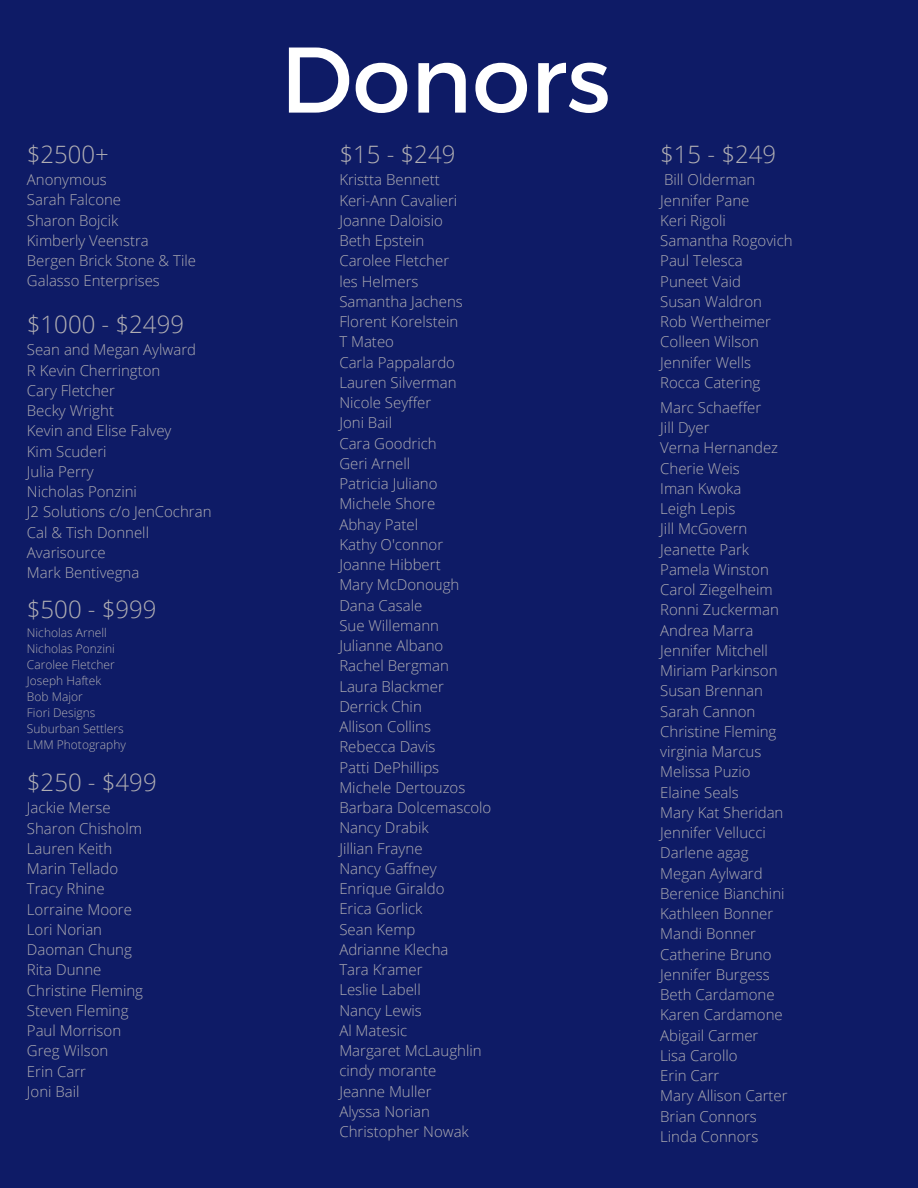
<style>
.page{position:relative;width:918px;height:1188px;background:#0e1b66}
.page>*{position:absolute;margin:0;border:0;box-sizing:border-box;transform-origin:0 0}
.t1{font:93px "Montserrat";color:#fff}
.t2{font:300 24px "Open Sans";color:#b0aeb3}
.t3{font:300 23.85px "Open Sans";color:#b0aeb3}
.t4{font:300 15px "Open Sans";color:#b0aeb3}
.t5{font:300 12px "Open Sans";color:#b0aeb3}
</style>
<div class="page">
<p class="t3" style="left:27px;top:137px;width:83px">$2500+</p>
<p class="t4" style="left:27px;top:169px;width:81px">Anonymous</p>
<p class="t4" style="left:27px;top:189px;width:96px">Sarah Falcone</p>
<p class="t4" style="left:27px;top:210px;width:93px">Sharon Bojcik</p>
<p class="t4" style="left:27px;top:230px;width:123px">Kimberly Veenstra</p>
<p class="t4" style="left:27px;top:250px;width:171px">Bergen Brick Stone &amp; Tile</p>
<p class="t4" style="left:27px;top:270px;width:134px">Galasso Enterprises</p>
<p class="t2" style="left:27px;top:307px;width:159px">$1000 - $2499</p>
<p class="t4" style="left:27px;top:339px;width:171px">Sean and Megan Aylward</p>
<p class="t4" style="left:27px;top:360px;width:135px">R Kevin Cherrington</p>
<p class="t4" style="left:27px;top:380px;width:90px">Cary Fletcher</p>
<p class="t4" style="left:27px;top:400px;width:89px">Becky Wright</p>
<p class="t4" style="left:27px;top:420px;width:146px">Kevin and Elise Falvey</p>
<p class="t4" style="left:27px;top:441px;width:81px">Kim Scuderi</p>
<p class="t4" style="left:27px;top:461px;width:68px">Julia Perry</p>
<p class="t4" style="left:27px;top:481px;width:112px">Nicholas Ponzini</p>
<p class="t4" style="left:27px;top:501px;width:186px">J2 Solutions c/o JenCochran</p>
<p class="t4" style="left:27px;top:522px;width:124px">Cal &amp; Tish Donnell</p>
<p class="t4" style="left:27px;top:542px;width:80px">Avarisource</p>
<p class="t4" style="left:27px;top:562px;width:114px">Mark Bentivegna</p>
<p class="t2" style="left:27px;top:592px;width:131px">$500 - $999</p>
<p class="t5" style="left:27px;top:624px;width:81px">Nicholas Arnell</p>
<p class="t5" style="left:27px;top:640px;width:90px">Nicholas Ponzini</p>
<p class="t5" style="left:27px;top:656px;width:89px">Carolee Fletcher</p>
<p class="t5" style="left:27px;top:672px;width:76px">Joseph Haftek</p>
<p class="t5" style="left:27px;top:688px;width:57px">Bob Major</p>
<p class="t5" style="left:27px;top:704px;width:70px">Fiori Designs</p>
<p class="t5" style="left:27px;top:720px;width:98px">Suburban Settlers</p>
<p class="t5" style="left:27px;top:736px;width:101px">LMM Photography</p>
<p class="t2" style="left:27px;top:765px;width:131px">$250 - $499</p>
<p class="t4" style="left:27px;top:797px;width:85px">Jackie Merse</p>
<p class="t4" style="left:27px;top:818px;width:117px">Sharon Chisholm</p>
<p class="t4" style="left:27px;top:838px;width:87px">Lauren Keith</p>
<p class="t4" style="left:27px;top:858px;width:93px">Marin Tellado</p>
<p class="t4" style="left:27px;top:878px;width:79px">Tracy Rhine</p>
<p class="t4" style="left:27px;top:899px;width:107px">Lorraine Moore</p>
<p class="t4" style="left:27px;top:919px;width:77px">Lori Norian</p>
<p class="t4" style="left:27px;top:939px;width:106px">Daoman Chung</p>
<p class="t4" style="left:27px;top:959px;width:76px">Rita Dunne</p>
<p class="t4" style="left:27px;top:980px;width:118px">Christine Fleming</p>
<p class="t4" style="left:27px;top:1000px;width:103px">Steven Fleming</p>
<p class="t4" style="left:27px;top:1020px;width:96px">Paul Morrison</p>
<p class="t4" style="left:27px;top:1040px;width:83px">Greg Wilson</p>
<p class="t4" style="left:27px;top:1061px;width:61px">Erin Carr</p>
<p class="t4" style="left:27px;top:1081px;width:54px">Joni Bail</p>
<p class="t1" style="left:280px;top:19px;width:332px">Donors</p>
<p class="t2" style="left:339px;top:137px;width:118px">$15 - $249</p>
<p class="t4" style="left:339px;top:169px;width:102px">Kristta Bennett</p>
<p class="t4" style="left:339px;top:190px;width:119px">Keri-Ann Cavalieri</p>
<p class="t4" style="left:339px;top:210px;width:105px">Joanne Daloisio</p>
<p class="t4" style="left:339px;top:230px;width:87px">Beth Epstein</p>
<p class="t4" style="left:339px;top:250px;width:111px">Carolee Fletcher</p>
<p class="t4" style="left:339px;top:271px;width:81px">les Helmers</p>
<p class="t4" style="left:339px;top:291px;width:125px">Samantha Jachens</p>
<p class="t4" style="left:339px;top:311px;width:120px">Florent Korelstein</p>
<p class="t4" style="left:339px;top:331px;width:56px">T Mateo</p>
<p class="t4" style="left:339px;top:352px;width:117px">Carla Pappalardo</p>
<p class="t4" style="left:339px;top:372px;width:119px">Lauren Silverman</p>
<p class="t4" style="left:339px;top:392px;width:93px">Nicole Seyffer</p>
<p class="t4" style="left:339px;top:412px;width:54px">Joni Bail</p>
<p class="t4" style="left:339px;top:433px;width:99px">Cara Goodrich</p>
<p class="t4" style="left:339px;top:453px;width:72px">Geri Arnell</p>
<p class="t4" style="left:339px;top:473px;width:100px">Patricia Juliano</p>
<p class="t4" style="left:339px;top:493px;width:97px">Michele Shore</p>
<p class="t4" style="left:339px;top:514px;width:80px">Abhay Patel</p>
<p class="t4" style="left:339px;top:534px;width:105px">Kathy O'connor</p>
<p class="t4" style="left:339px;top:554px;width:103px">Joanne Hibbert</p>
<p class="t4" style="left:339px;top:574px;width:122px">Mary McDonough</p>
<p class="t4" style="left:339px;top:595px;width:85px">Dana Casale</p>
<p class="t4" style="left:339px;top:615px;width:101px">Sue Willemann</p>
<p class="t4" style="left:339px;top:635px;width:105px">Julianne Albano</p>
<p class="t4" style="left:339px;top:655px;width:111px">Rachel Bergman</p>
<p class="t4" style="left:339px;top:676px;width:106px">Laura Blackmer</p>
<p class="t4" style="left:339px;top:696px;width:84px">Derrick Chin</p>
<p class="t4" style="left:339px;top:716px;width:93px">Allison Collins</p>
<p class="t4" style="left:339px;top:736px;width:98px">Rebecca Davis</p>
<p class="t4" style="left:339px;top:757px;width:101px">Patti DePhillips</p>
<p class="t4" style="left:339px;top:777px;width:128px">Michele Dertouzos</p>
<p class="t4" style="left:339px;top:797px;width:154px">Barbara Dolcemascolo</p>
<p class="t4" style="left:339px;top:817px;width:91px">Nancy Drabik</p>
<p class="t4" style="left:339px;top:838px;width:85px">Jillian Frayne</p>
<p class="t4" style="left:339px;top:858px;width:99px">Nancy Gaffney</p>
<p class="t4" style="left:339px;top:878px;width:107px">Enrique Giraldo</p>
<p class="t4" style="left:339px;top:898px;width:85px">Erica Gorlick</p>
<p class="t4" style="left:339px;top:919px;width:78px">Sean Kemp</p>
<p class="t4" style="left:339px;top:939px;width:111px">Adrianne Klecha</p>
<p class="t4" style="left:339px;top:959px;width:85px">Tara Kramer</p>
<p class="t4" style="left:339px;top:979px;width:83px">Leslie Labell</p>
<p class="t4" style="left:339px;top:1000px;width:84px">Nancy Lewis</p>
<p class="t4" style="left:339px;top:1020px;width:69px">Al Matesic</p>
<p class="t4" style="left:339px;top:1040px;width:144px">Margaret McLaughlin</p>
<p class="t4" style="left:339px;top:1060px;width:98px">cindy morante</p>
<p class="t4" style="left:339px;top:1081px;width:94px">Jeanne Muller</p>
<p class="t4" style="left:339px;top:1101px;width:92px">Alyssa Norian</p>
<p class="t4" style="left:339px;top:1121px;width:131px">Christopher Nowak</p>
<p class="t2" style="left:660px;top:137px;width:118px">$15 - $249</p>
<p class="t4" style="left:664px;top:169px;width:93px">Bill Olderman</p>
<p class="t4" style="left:660px;top:190px;width:91px">Jennifer Pane</p>
<p class="t4" style="left:660px;top:210px;width:67px">Keri Rigoli</p>
<p class="t4" style="left:660px;top:230px;width:134px">Samantha Rogovich</p>
<p class="t4" style="left:660px;top:250px;width:84px">Paul Telesca</p>
<p class="t4" style="left:660px;top:271px;width:82px">Puneet Vaid</p>
<p class="t4" style="left:660px;top:291px;width:103px">Susan Waldron</p>
<p class="t4" style="left:660px;top:311px;width:112px">Rob Wertheimer</p>
<p class="t4" style="left:660px;top:331px;width:100px">Colleen Wilson</p>
<p class="t4" style="left:660px;top:352px;width:92px">Jennifer Wells</p>
<p class="t4" style="left:660px;top:372px;width:102px">Rocca Catering</p>
<p class="t4" style="left:660px;top:397px;width:103px">Marc Schaeffer</p>
<p class="t4" style="left:660px;top:417px;width:51px">Jill Dyer</p>
<p class="t4" style="left:660px;top:437px;width:119px">Verna Hernandez</p>
<p class="t4" style="left:660px;top:457px;width:81px">Cherie Weis</p>
<p class="t4" style="left:660px;top:478px;width:83px">Iman Kwoka</p>
<p class="t4" style="left:660px;top:498px;width:77px">Leigh Lepis</p>
<p class="t4" style="left:660px;top:518px;width:89px">Jill McGovern</p>
<p class="t4" style="left:660px;top:538px;width:90px">Jeanette Park</p>
<p class="t4" style="left:660px;top:559px;width:110px">Pamela Winston</p>
<p class="t4" style="left:660px;top:579px;width:114px">Carol Ziegelheim</p>
<p class="t4" style="left:660px;top:599px;width:120px">Ronni Zuckerman</p>
<p class="t4" style="left:660px;top:619px;width:95px">Andrea Marra</p>
<p class="t4" style="left:660px;top:640px;width:109px">Jennifer Mitchell</p>
<p class="t4" style="left:660px;top:660px;width:119px">Miriam Parkinson</p>
<p class="t4" style="left:660px;top:680px;width:104px">Susan Brennan</p>
<p class="t4" style="left:660px;top:700px;width:97px">Sarah Cannon</p>
<p class="t4" style="left:660px;top:721px;width:118px">Christine Fleming</p>
<p class="t4" style="left:660px;top:741px;width:103px">virginia Marcus</p>
<p class="t4" style="left:660px;top:761px;width:92px">Melissa Puzio</p>
<p class="t4" style="left:660px;top:781px;width:80px">Elaine Seals</p>
<p class="t4" style="left:660px;top:802px;width:125px">Mary Kat Sheridan</p>
<p class="t4" style="left:660px;top:822px;width:107px">Jennifer Vellucci</p>
<p class="t4" style="left:660px;top:842px;width:90px">Darlene agag</p>
<p class="t4" style="left:660px;top:862px;width:104px">Megan Aylward</p>
<p class="t4" style="left:660px;top:883px;width:126px">Berenice Bianchini</p>
<p class="t4" style="left:660px;top:903px;width:115px">Kathleen Bonner</p>
<p class="t4" style="left:660px;top:923px;width:97px">Mandi Bonner</p>
<p class="t4" style="left:660px;top:943px;width:113px">Catherine Bruno</p>
<p class="t4" style="left:660px;top:964px;width:111px">Jennifer Burgess</p>
<p class="t4" style="left:660px;top:984px;width:116px">Beth Cardamone</p>
<p class="t4" style="left:660px;top:1004px;width:124px">Karen Cardamone</p>
<p class="t4" style="left:660px;top:1024px;width:100px">Abigail Carmer</p>
<p class="t4" style="left:660px;top:1045px;width:79px">Lisa Carollo</p>
<p class="t4" style="left:660px;top:1065px;width:61px">Erin Carr</p>
<p class="t4" style="left:660px;top:1085px;width:129px">Mary Allison Carter</p>
<p class="t4" style="left:660px;top:1105px;width:98px">Brian Connors</p>
<p class="t4" style="left:660px;top:1126px;width:100px">Linda Connors</p>
</div>
